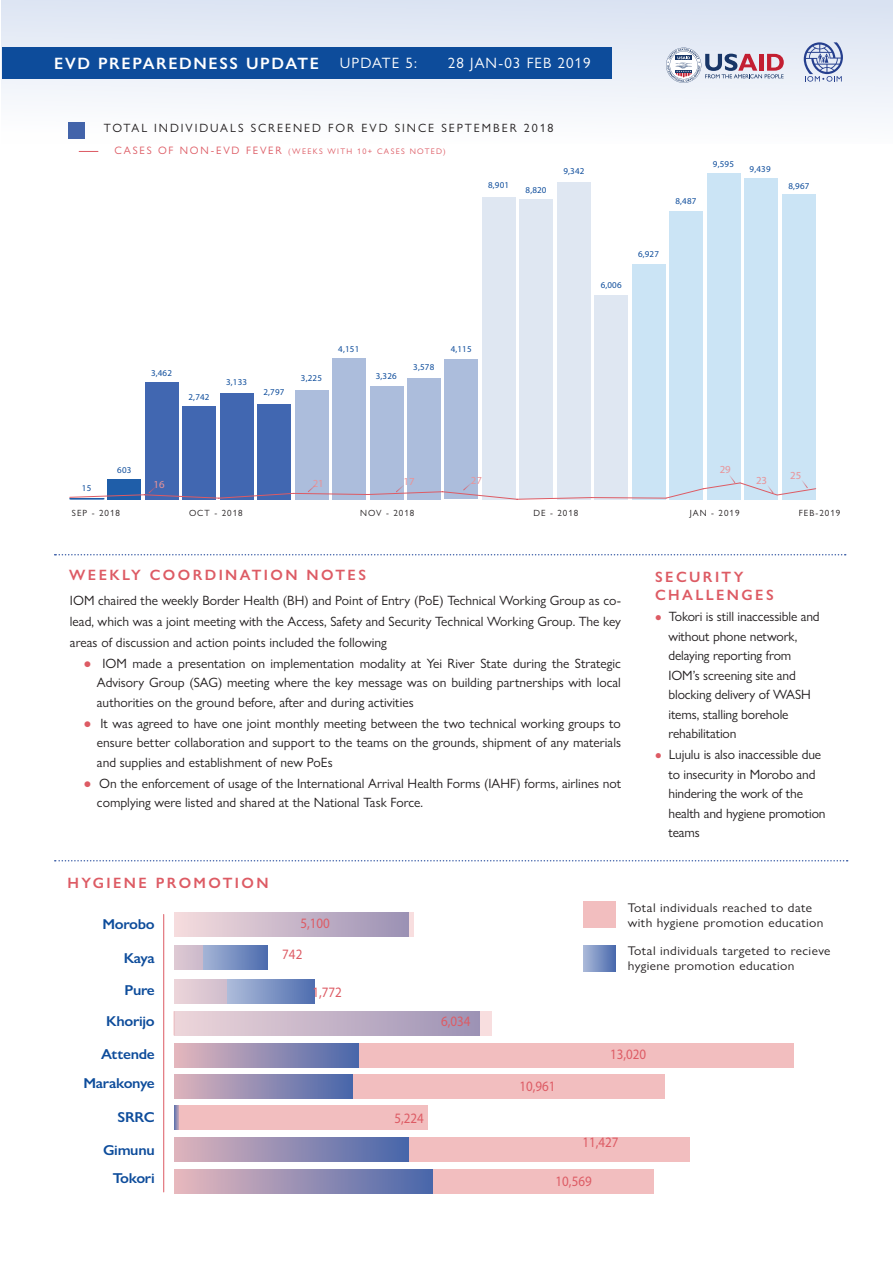
<style>
.page{position:relative;width:893px;height:1263px;background:#fff}
.page>*{position:absolute;margin:0;border:0;box-sizing:border-box;transform-origin:0 0}
.t1{font:600 16.5px "Gill Sans Nova";letter-spacing:.1em;color:#fff}
.t2{font:600 15px/18px "Gill Sans Nova";letter-spacing:.16em;color:#dd5b64}
.t3{font:15px "Gill Sans Nova";letter-spacing:.07em;color:#fff}
.t4{font:600 14.4px/30.5px "Gill Sans Nova";letter-spacing:-.02em;color:#0d4c9b;text-align:right;scale:1.06 1}
.t5{font:14.4px "Myriad Pro";color:#dd5b64;scale:.9 1}
.t6{font:13.5px/19.5px "Gill Sans Nova";color:#231f20;text-align:justify}
.t7{font:12.6px/15.1px "Gill Sans Nova";letter-spacing:.03em;color:#231f20;scale:1.06 1}
.t8{font:12px "Gill Sans Nova";letter-spacing:.16em;color:#231f20}
.t9{font:10.8px "Myriad Pro";color:#e99398}
.t10{font:9px "Myriad Pro";letter-spacing:.02em;color:#0d4c9b}
.t11{font:9px "Gill Sans Nova";letter-spacing:.11em;color:#231f20}
.t12{font:8.1px "Gill Sans Nova";letter-spacing:.16em;color:#dd5b64}
.s1{font-size:10.8px}
.s2{color:#dd5b64}
.s3{font-size:12px;color:#dd5b64}
</style>
<div class="page">
<div style="left:707px;top:173px;width:33px;height:326px;background:#cbe4f5"></div>
<div style="left:669px;top:211px;width:34px;height:288px;background:#cbe4f5"></div>
<div style="left:632px;top:264px;width:33px;height:235px;background:#cbe4f5"></div>
<div style="left:594px;top:295px;width:34px;height:204px;background:#dfe7f2"></div>
<div style="left:557px;top:182px;width:34px;height:317px;background:#dfe7f2"></div>
<div style="left:519px;top:199px;width:34px;height:300px;background:#dfe7f2"></div>
<div style="left:482px;top:197px;width:34px;height:302px;background:#dfe7f2"></div>
<div style="left:445px;top:359px;width:33px;height:140px;background:#acbddc"></div>
<div style="left:407px;top:378px;width:34px;height:121px;background:#acbddc"></div>
<div style="left:370px;top:386px;width:33px;height:113px;background:#acbddc"></div>
<div style="left:332px;top:358px;width:34px;height:141px;background:#acbddc"></div>
<div style="left:295px;top:390px;width:33px;height:109px;background:#acbddc"></div>
<div style="left:257px;top:404px;width:34px;height:95px;background:#4167b1"></div>
<div style="left:220px;top:393px;width:34px;height:106px;background:#4167b1"></div>
<div style="left:182px;top:406px;width:34px;height:93px;background:#4167b1"></div>
<div style="left:145px;top:382px;width:34px;height:117px;background:#4167b1"></div>
<div style="left:1px;top:0;width:892px;height:143px;background:linear-gradient(to bottom,#dae3f2,#fdfefe)"></div>
<div style="left:2px;top:47px;width:610px;height:32px;background:#0d4c9b"></div>
<svg style="left:55px;top:554px;width:791px;height:1px"></svg>
<svg style="left:666px;top:48px;width:118px;height:35px;background:#c6bccb"></svg>
<svg style="left:804px;top:42px;width:39px;height:40px;background:#a5b1d2"></svg>
<svg style="left:55px;top:860px;width:793px;height:1px"></svg>
<div style="left:69px;top:123px;width:16px;height:16px;background:#4364aa"></div>
<svg style="left:79px;top:151px;width:19px;height:1px"></svg>
<div style="left:744px;top:178px;width:33px;height:321px;background:#cbe4f5"></div>
<div style="left:782px;top:194px;width:34px;height:306px;background:#cbe4f5"></div>
<div style="left:174px;top:1043px;width:619px;height:24px;background:#f2bebf"></div>
<svg style="left:227px;top:979px;width:88px;height:24px;background:#7e94c4"></svg>
<svg style="left:203px;top:945px;width:65px;height:24px;background:#778fc1"></svg>
<div style="left:174px;top:913px;width:240px;height:24px;background:linear-gradient(to right,#f3dadc,#9f95b6)"></div>
<div style="left:174px;top:945px;width:29px;height:25px;background:#d4c1cf"></div>
<div style="left:174px;top:979px;width:53px;height:24px;background:linear-gradient(to right,#ecd5da,#d0bdcd)"></div>
<div style="left:174px;top:1075px;width:490px;height:24px;background:#f2bebf"></div>
<div style="left:174px;top:1105px;width:254px;height:24px;background:#f2bebf"></div>
<div style="left:174px;top:1137px;width:515px;height:24px;background:#f2bebf"></div>
<div style="left:174px;top:1169px;width:480px;height:24px;background:#f2bebf"></div>
<div style="left:174px;top:1043px;width:185px;height:24px;background:linear-gradient(to right,#e5b7bd,#4967aa)"></div>
<div style="left:174px;top:1075px;width:179px;height:24px;background:linear-gradient(to right,#deb3bc,#4766aa)"></div>
<svg style="left:174px;top:1105px;width:5px;height:24px"></svg>
<div style="left:174px;top:1137px;width:235px;height:24px;background:linear-gradient(to right,#dfb4bc,#4666aa)"></div>
<div style="left:174px;top:1169px;width:258px;height:24px;background:linear-gradient(to right,#e8b9bd,#4967aa)"></div>
<hr style="left:163px;top:914px;width:1px;height:278px;background:#dd5b64">
<div style="left:583px;top:902px;width:32px;height:26px;background:#f2bebf"></div>
<div style="left:583px;top:946px;width:32px;height:26px;background:linear-gradient(to right,#abbad9,#4e6daf)"></div>
<svg style="left:174px;top:1011px;width:318px;height:24px;background:#c6b5c8"></svg>
<svg style="left:69px;top:472px;width:747px;height:28px"></svg>
<p class="t1" style="left:54px;top:53px;width:266px">EVD PREPAREDNESS UPDATE</p>
<p class="t3" style="left:340px;top:53px;width:78px">UPDATE 5:</p>
<p class="t3" style="left:448px;top:53px;width:144px">28 JAN-03 FEB 2019</p>
<p class="t8" style="left:104px;top:121px;width:451px">TOTAL INDIVIDUALS SCREENED FOR EVD SINCE SEPTEMBER 2018</p>
<p class="t12" style="left:115px;top:146px;width:333px"><span class="s1">CASES OF NON-EVD FEVER</span> (WEEKS WITH 10+ CASES NOTED)</p>
<p class="t10" style="left:488px;top:180px;width:22px">8,901</p>
<p class="t10" style="left:526px;top:185px;width:22px">8,820</p>
<p class="t10" style="left:563px;top:165px;width:22px">9,342</p>
<p class="t10" style="left:675px;top:196px;width:22px">8,487</p>
<p class="t10" style="left:713px;top:158px;width:22px">9,595</p>
<p class="t10" style="left:750px;top:163px;width:22px">9,439</p>
<p class="t10" style="left:601px;top:279px;width:22px">6,006</p>
<p class="t10" style="left:638px;top:248px;width:22px">6,927</p>
<p class="t10" style="left:788px;top:180px;width:22px">8,967</p>
<p class="t10" style="left:151px;top:367px;width:22px">3,462</p>
<p class="t10" style="left:189px;top:391px;width:22px">2,742</p>
<p class="t10" style="left:226px;top:376px;width:22px">3,133</p>
<p class="t10" style="left:263px;top:387px;width:22px">2,797</p>
<p class="t10" style="left:301px;top:372px;width:22px">3,225</p>
<p class="t10" style="left:338px;top:343px;width:22px">4,151</p>
<p class="t10" style="left:376px;top:370px;width:22px">3,326</p>
<p class="t10" style="left:413px;top:362px;width:22px">3,578</p>
<p class="t10" style="left:451px;top:344px;width:22px">4,115</p>
<p class="t10" style="left:82px;top:482px;width:11px">15</p>
<p class="t10" style="left:117px;top:464px;width:16px">603</p>
<p class="t9" style="left:153px;top:478px;width:13px">16</p>
<p class="t9" style="left:313px;top:477px;width:13px">21</p>
<p class="t9" style="left:404px;top:475px;width:13px">17</p>
<p class="t9" style="left:471px;top:473px;width:13px">27</p>
<p class="t9" style="left:720px;top:463px;width:13px">29</p>
<p class="t9" style="left:756px;top:473px;width:13px">23</p>
<p class="t9" style="left:790px;top:468px;width:13px">25</p>
<p class="t11" style="left:72px;top:508px;width:50px">SEP - 2018</p>
<p class="t11" style="left:189px;top:508px;width:55px">OCT - 2018</p>
<p class="t11" style="left:360px;top:508px;width:56px">NOV - 2018</p>
<p class="t11" style="left:533px;top:508px;width:47px">DE - 2018</p>
<p class="t11" style="left:690px;top:508px;width:51px">JAN - 2019</p>
<p class="t11" style="left:799px;top:508px;width:43px">FEB-2019</p>
<p class="t2" style="left:69px;top:566px;width:298px">WEEKLY COORDINATION NOTES</p>
<p class="t6" style="left:70px;top:589px;width:553px;line-height:21px">IOM chaired the weekly Border Health (BH) and Point of Entry (PoE) Technical Working Group as co&shy;lead, which was a joint meeting with the Access, Safety and Security Technical Working Group. The key areas of discussion and action points included the following</p>
<p class="t6" style="left:97px;top:653px;width:525px;text-indent:-14px"><span class="s2">●</span> IOM made a presentation on implementation modality at Yei River State during the Strategic Advisory Group (SAG) meeting where the key message was on building partnerships with local authorities on the ground before, after and during activities</p>
<p class="t6" style="left:97px;top:713px;width:525px;text-indent:-14px"><span class="s2">●</span> It was agreed to have one joint monthly meeting between the two technical working groups to ensure better collaboration and support to the teams on the grounds, shipment of any materials and supplies and establishment of new PoEs</p>
<p class="t6" style="left:97px;top:773px;width:526px;text-indent:-14px"><span class="s2">●</span> On the enforcement of usage of the International Arrival Health Forms (IAHF) forms, airlines not complying were listed and shared at the National Task Force.</p>
<p class="t2" style="left:655px;top:568px;width:120px">SECURITY<br>CHALLENGES</p>
<p class="t6" style="left:668px;top:607px;width:153px;text-align:left;text-indent:-14px"><span class="s3">●</span> Tokori is still inaccessible and without phone network, delaying reporting from<br>IOM’s screening site and blocking delivery of WASH items, stalling borehole rehabilitation</p>
<p class="t6" style="left:668px;top:745px;width:159px;text-align:left;text-indent:-14px"><span class="s3">●</span> Lujulu is also inaccessible due to insecurity in Morobo and hindering the work of the health and hygiene promotion teams</p>
<p class="t2" style="left:67px;top:873px;width:203px">HYGIENE PROMOTION</p>
<p class="t4" style="left:102px;top:909px;width:51px">Morobo</p>
<p class="t4" style="left:124px;top:943px;width:31px">Kaya</p>
<p class="t4" style="left:106px;top:975px;width:47px">Pure<br>Khorijo</p>
<p class="t4" style="left:83px;top:1039px;width:69px;line-height:29.7px">Attende<br>Marakonye</p>
<p class="t4" style="left:117px;top:1102px;width:37px">SRRC</p>
<p class="t4" style="left:103px;top:1136px;width:50px;line-height:27.6px">Gimunu<br>Tokori</p>
<p class="t7" style="left:628px;top:900px;width:175px">Total individuals reached to date</p>
<p class="t5" style="left:300px;top:914px;width:34px">5,100</p>
<p class="t7" style="left:628px;top:915px;width:186px">with hygiene promotion education</p>
<p class="t5" style="left:282px;top:945px;width:24px">742</p>
<p class="t5" style="left:313px;top:983px;width:34px">1,772</p>
<p class="t7" style="left:628px;top:943px;width:193px">Total individuals targeted to recieve hygiene promotion education</p>
<p class="t5" style="left:441px;top:1012px;width:34px">6,034</p>
<p class="t5" style="left:395px;top:1109px;width:34px">5,224</p>
<p class="t5" style="left:519px;top:1077px;width:42px">10,961</p>
<p class="t5" style="left:610px;top:1045px;width:42px">13,020</p>
<p class="t5" style="left:582px;top:1133px;width:42px">11,427</p>
<p class="t5" style="left:556px;top:1172px;width:42px">10,569</p>
</div>
